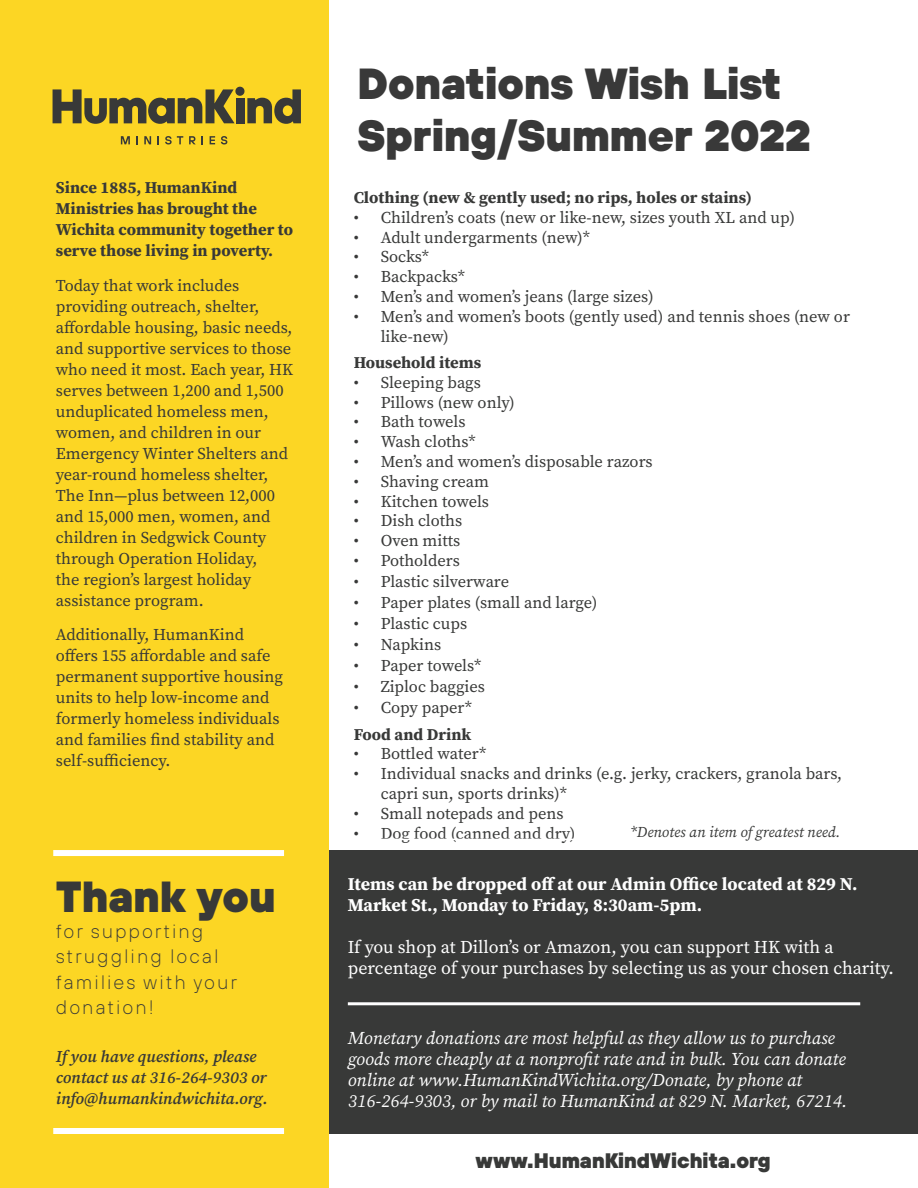
<style>
.page{position:relative;width:918px;height:1188px;background:#fff}
.page>*{position:absolute;margin:0;border:0;box-sizing:border-box;transform-origin:0 0}
.t1{font:900 43.5px/52.2px "TT Hoves";color:#393939}
.t2{font:900 43.5px "TT Hoves";color:#383938}
.t3{font:900 21px "TT Hoves";color:#383938}
.t4{font:200 19.5px/25.5px "TT Hoves";letter-spacing:.1em;color:#383938}
.t5{font:italic 18px/21px "Source Serif Pro";color:#fff}
.t6{font:18px/21px "Source Serif Pro";color:#fff}
.t7{font:700 18px/21px "Source Serif Pro";color:#fff}
.t8{font:16.5px/21px "Source Serif Pro";color:#383938}
.t9{font:700 16.5px/21px "Source Serif Pro";color:#383938}
.t10{font:italic 600 16.5px/21px "Source Serif Pro";color:#383938}
.t11{font:italic 15px "Source Serif Pro";color:#383938}
</style>
<div class="page">
<div style="left:328px;top:850px;width:590px;height:284px;background:#383938"></div>
<div style="left:0;top:0;width:328px;height:1188px;background:#fcd624"></div>
<div style="left:53px;top:850px;width:231px;height:6px;background:#fff"></div>
<div style="left:53px;top:1128px;width:231px;height:6px;background:#fff"></div>
<svg style="left:121px;top:136px;width:9px;height:8px"></svg>
<svg style="left:136px;top:136px;width:2px;height:8px"></svg>
<svg style="left:144px;top:136px;width:7px;height:8px"></svg>
<svg style="left:165px;top:136px;width:18px;height:8px"></svg>
<svg style="left:189px;top:136px;width:7px;height:8px"></svg>
<svg style="left:210px;top:136px;width:5px;height:8px"></svg>
<svg style="left:221px;top:136px;width:6px;height:8px"></svg>
<svg style="left:53px;top:87px;width:248px;height:37px"></svg>
<hr style="left:348px;top:1002px;width:512px;height:3px;background:#fff">
<p class="t9" style="left:56px;top:177px;width:239px">Since 1885, HumanKind<br>Ministries has brought the<br>Wichita community together to serve those living in poverty.</p>
<p class="t8" style="left:56px;top:275px;width:239px">Today that work includes providing outreach, shelter, affordable housing, basic needs, and supportive services to those who need it most. Each year, HK serves between 1,200 and 1,500 unduplicated homeless men, women, and children in our<br>Emergency Winter Shelters and year-round homeless shelter,<br>The Inn—plus between 12,000 and 15,000 men, women, and children in Sedgwick County through Operation Holiday,<br>the region’s largest holiday assistance program.</p>
<p class="t8" style="left:56px;top:624px;width:229px">Additionally, HumanKind offers 155 affordable and safe permanent supportive housing units to help low-income and formerly homeless individuals and families find stability and self-sufficiency.</p>
<p class="t2" style="left:56px;top:867px;width:221px">Thank you</p>
<p class="t4" style="left:56px;top:918px;width:183px">for supporting struggling local families with your donation!</p>
<p class="t10" style="left:56px;top:1046px;width:213px">If you have questions, please contact us at 316-264-9303 or info@humankindwichita.org.</p>
<p class="t1" style="left:357px;top:56px;width:455px">Donations Wish List<br>Spring/Summer 2022</p>
<p class="t9" style="left:354px;top:187px;width:400px">Clothing (new &amp; gently used; no rips, holes or stains)</p>
<p class="t8" style="left:354px;top:207px;width:443px">• Children’s coats (new or like-new, sizes youth XL and up)</p>
<p class="t8" style="left:354px;top:227px;width:238px">• Adult undergarments (new)*</p>
<p class="t8" style="left:354px;top:246px;width:77px">• Socks*</p>
<p class="t8" style="left:354px;top:266px;width:113px">• Backpacks*</p>
<p class="t8" style="left:354px;top:286px;width:301px">• Men’s and women’s jeans (large sizes)</p>
<p class="t8" style="left:381px;top:306px;width:471px;line-height:19.8px;text-indent:-27px">• Men’s and women’s boots (gently used) and tennis shoes (new or like-new)</p>
<p class="t9" style="left:354px;top:352px;width:129px">Household items</p>
<p class="t8" style="left:354px;top:372px;width:129px">• Sleeping bags</p>
<p class="t8" style="left:354px;top:392px;width:163px">• Pillows (new only)</p>
<p class="t8" style="left:354px;top:411px;width:113px">• Bath towels</p>
<p class="t8" style="left:354px;top:431px;width:124px">• Wash cloths*</p>
<p class="t8" style="left:354px;top:451px;width:300px">• Men’s and women’s disposable razors</p>
<p class="t8" style="left:354px;top:471px;width:137px">• Shaving cream</p>
<p class="t8" style="left:354px;top:491px;width:137px">• Kitchen towels</p>
<p class="t8" style="left:354px;top:510px;width:110px">• Dish cloths</p>
<p class="t8" style="left:354px;top:530px;width:108px">• Oven mitts</p>
<p class="t8" style="left:354px;top:550px;width:108px">• Potholders</p>
<p class="t8" style="left:354px;top:571px;width:157px">• Plastic silverware</p>
<p class="t8" style="left:354px;top:592px;width:245px">• Paper plates (small and large)</p>
<p class="t8" style="left:354px;top:613px;width:115px">• Plastic cups</p>
<p class="t8" style="left:354px;top:634px;width:89px">• Napkins</p>
<p class="t8" style="left:354px;top:655px;width:129px">• Paper towels*</p>
<p class="t8" style="left:354px;top:676px;width:133px">• Ziploc baggies</p>
<p class="t8" style="left:354px;top:697px;width:120px">• Copy paper*</p>
<p class="t9" style="left:354px;top:723px;width:119px">Food and Drink</p>
<p class="t8" style="left:354px;top:743px;width:134px">• Bottled water*</p>
<p class="t8" style="left:381px;top:764px;width:463px;line-height:19.8px;text-indent:-27px">• Individual snacks and drinks (e.g. jerky, crackers, granola bars, capri sun, sports drinks)*</p>
<p class="t8" style="left:354px;top:803px;width:211px">• Small notepads and pens</p>
<p class="t8" style="left:354px;top:823px;width:223px">• Dog food (canned and dry)</p>
<p class="t11" style="left:630px;top:823px;width:212px">*Denotes an item of greatest need.</p>
<p class="t7" style="left:348px;top:873px;width:511px">Items can be dropped off at our Admin Office located at 829 N.<br>Market St., Monday to Friday, 8:30am-5pm.</p>
<p class="t6" style="left:348px;top:936px;width:547px">If you shop at Dillon’s or Amazon, you can support HK with a percentage of your purchases by selecting us as your chosen charity.</p>
<p class="t5" style="left:348px;top:1028px;width:501px">Monetary donations are most helpful as they allow us to purchase goods more cheaply at a nonprofit rate and in bulk. You can donate online at www.HumanKindWichita.org/Donate, by phone at 316-264-9303, or by mail to HumanKind at 829 N. Market, 67214.</p>
<p class="t3" style="left:476px;top:1147px;width:297px">www.HumanKindWichita.org</p>
</div>
